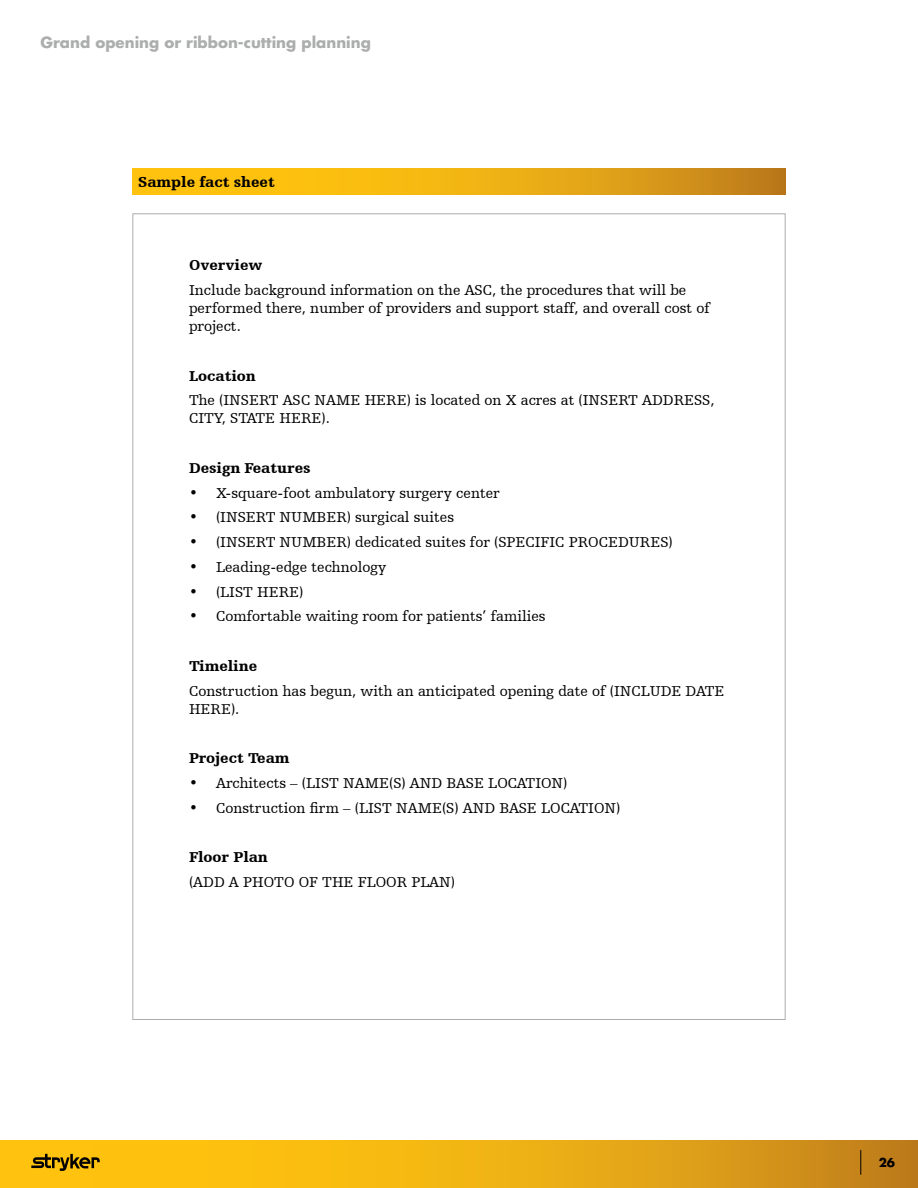
<style>
.page{position:relative;width:918px;height:1188px;background:#fff}
.page>*{position:absolute;margin:0;border:0;box-sizing:border-box;transform-origin:0 0}
.t1{font:15px/18px "Humanist Slabserif 712 BT";color:#000}
.t2{font:900 15px "Humanist Slabserif 712 BT";color:#000}
.t3{font:700 15px "Futura For Stryker";color:#abaead}
.t4{font:700 12px "Futura For Stryker";color:#000}
</style>
<div class="page">
<svg style="left:132px;top:169px;width:654px;height:26px"></svg>
<svg style="left:0;top:1140px;width:918px;height:48px"></svg>
<svg style="left:31px;top:1154px;width:69px;height:17px"></svg>
<svg style="left:861px;top:1150px;width:1px;height:25px"></svg>
<p class="t3" style="left:41px;top:32px;width:332px">Grand opening or ribbon-cutting planning</p>
<p class="t2" style="left:138px;top:173px;width:138px">Sample fact sheet</p>
<p class="t2" style="left:189px;top:256px;width:75px">Overview</p>
<p class="t1" style="left:189px;top:281px;width:522px">Include background information on the ASC, the procedures that will be performed there, number of providers and support staff, and overall cost of project.</p>
<p class="t2" style="left:189px;top:366px;width:68px">Location</p>
<p class="t1" style="left:189px;top:391px;width:527px">The (INSERT ASC NAME HERE) is located on X acres at (INSERT ADDRESS,<br>CITY, STATE HERE).</p>
<p class="t2" style="left:189px;top:458px;width:123px">Design Features</p>
<p class="t1" style="left:189px;top:483px;width:312px">• X-square-foot ambulatory surgery center</p>
<p class="t1" style="left:189px;top:508px;width:267px">• (INSERT NUMBER) surgical suites</p>
<p class="t1" style="left:189px;top:533px;width:485px">• (INSERT NUMBER) dedicated suites for (SPECIFIC PROCEDURES)</p>
<p class="t1" style="left:189px;top:558px;width:199px">• Leading-edge technology</p>
<p class="t1" style="left:189px;top:582px;width:116px">• (LIST HERE)</p>
<p class="t1" style="left:189px;top:607px;width:358px">• Comfortable waiting room for patients’ families</p>
<p class="t2" style="left:189px;top:656px;width:70px">Timeline</p>
<p class="t1" style="left:189px;top:681px;width:537px">Construction has begun, with an anticipated opening date of (INCLUDE DATE<br>HERE).</p>
<p class="t2" style="left:189px;top:749px;width:102px">Project Team</p>
<p class="t1" style="left:189px;top:774px;width:380px">• Architects – (LIST NAME(S) AND BASE LOCATION)</p>
<p class="t1" style="left:189px;top:798px;width:433px">• Construction firm – (LIST NAME(S) AND BASE LOCATION)</p>
<p class="t2" style="left:189px;top:848px;width:80px">Floor Plan</p>
<p class="t1" style="left:189px;top:873px;width:268px">(ADD A PHOTO OF THE FLOOR PLAN)</p>
<p class="t4" style="left:879px;top:1155px;width:18px">26</p>
</div>
